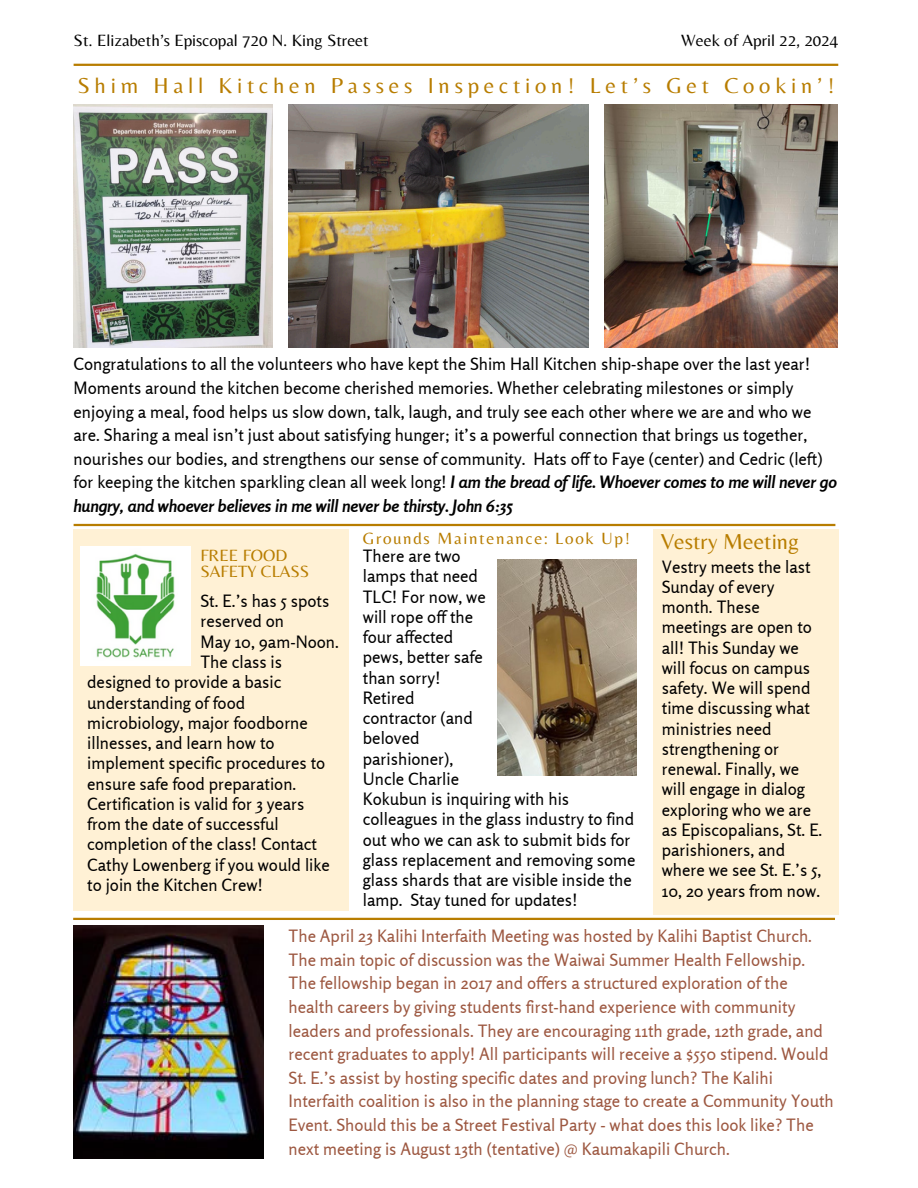
<style>
.page{position:relative;width:918px;height:1188px;background:#fff}
.page>*{position:absolute;margin:0;border:0;box-sizing:border-box;transform-origin:0 0}
.t1{font:22.5px "Belleza";letter-spacing:.21em;color:#b87d00}
.t2{font:22.5px "Belleza";color:#b87d00}
.t3{font:16.95px/20.2px "Rosario";color:#000}
.t4{font:16.95px/23.7px "Rosario";color:#9d5841}
.t5{font:16.95px "Belleza";color:#000}
.t6{font:16.95px "Belleza";letter-spacing:.1em;color:#b87d00}
.t7{font:16.95px/16.5px "Belleza";color:#b87d00}
.s1{font-weight:700;font-style:italic}
</style>
<div class="page">
<hr style="left:74px;top:64px;width:764px;height:2px;background:#b87d00">
<hr style="left:73px;top:918px;width:762px;height:2px;background:#b87d00">
<img style="left:74px;top:926px;width:190px;height:233px">
<div style="left:73px;top:529px;width:276px;height:381px;background:#fff1d5"></div>
<img style="left:74px;top:105px;width:199px;height:243px">
<img style="left:289px;top:105px;width:300px;height:243px">
<img style="left:605px;top:105px;width:233px;height:243px">
<img style="left:80px;top:546px;width:111px;height:120px">
<hr style="left:74px;top:524px;width:761px;height:2px;background:#b87d00">
<img style="left:498px;top:560px;width:138px;height:216px">
<div style="left:653px;top:529px;width:185px;height:385px;background:#fff1d5"></div>
<h2 class="t5" style="left:74px;top:30px;width:297px">St. Elizabeth’s Episcopal 720 N. King Street</h2>
<p class="t5" style="left:681px;top:30px;width:158px">Week of April 22, 2024</p>
<p class="t1" style="left:77px;top:72px;width:759px">Shim Hall Kitchen Passes Inspection! Let’s Get Cookin’!</p>
<p class="t3" style="left:74px;top:352px;width:765px;line-height:23.7px">Congratulations to all the volunteers who have kept the Shim Hall Kitchen ship-shape over the last year!<br>Moments around the kitchen become cherished memories. Whether celebrating milestones or simply enjoying a meal, food helps us slow down, talk, laugh, and truly see each other where we are and who we are. Sharing a meal isn’t just about satisfying hunger; it’s a powerful connection that brings us together, nourishes our bodies, and strengthens our sense of community. Hats off to Faye (center) and Cedric (left) for keeping the kitchen sparkling clean all week long! <span class="s1">I am the bread of life. Whoever comes to me will never go hungry, and whoever believes in me will never be thirsty. John 6:35</span></p>
<p class="t7" style="left:200px;top:547px;width:110px">FREE FOOD<br>SAFETY CLASS</p>
<p class="t3" style="left:200px;top:591px;width:130px">St. E.’s has 5 spots reserved on</p>
<h1 class="t3" style="left:200px;top:631px;width:140px">May 10, 9am-Noon.<br>The class is</h1>
<p class="t3" style="left:87px;top:672px;width:244px">designed to provide a basic understanding of food microbiology, major foodborne illnesses, and learn how to implement specific procedures to ensure safe food preparation.<br>Certification is valid for 3 years from the date of successful completion of the class! Contact<br>Cathy Lowenberg if you would like to join the Kitchen Crew!</p>
<p class="t6" style="left:363px;top:528px;width:269px">Grounds Maintenance: Look Up!</p>
<p class="t3" style="left:363px;top:546px;width:124px">There are two lamps that need<br>TLC! For now, we will rope off the four affected pews, better safe than sorry!<br>Retired contractor (and beloved parishioner),<br>Uncle Charlie</p>
<p class="t3" style="left:363px;top:789px;width:274px">Kokubun is inquiring with his colleagues in the glass industry to find out who we can ask to submit bids for glass replacement and removing some glass shards that are visible inside the lamp. Stay tuned for updates!</p>
<p class="t2" style="left:661px;top:528px;width:140px">Vestry Meeting</p>
<p class="t3" style="left:662px;top:556px;width:162px">Vestry meets the last<br>Sunday of every month. These meetings are open to all! This Sunday we will focus on campus safety. We will spend time discussing what ministries need strengthening or renewal. Finally, we will engage in dialog exploring who we are as Episcopalians, St. E. parishioners, and where we see St. E.’s 5,<br>10, 20 years from now.</p>
<p class="t4" style="left:289px;top:924px;width:547px">The April 23 Kalihi Interfaith Meeting was hosted by Kalihi Baptist Church.<br>The main topic of discussion was the Waiwai Summer Health Fellowship.<br>The fellowship began in 2017 and offers a structured exploration of the health careers by giving students first-hand experience with community leaders and professionals. They are encouraging 11th grade, 12th grade, and recent graduates to apply! All participants will receive a $550 stipend. Would St. E.’s assist by hosting specific dates and proving lunch? The Kalihi Interfaith coalition is also in the planning stage to create a Community Youth Event. Should this be a Street Festival Party - what does this look like? The next meeting is August 13th (tentative) @ Kaumakapili Church.</p>
</div>
